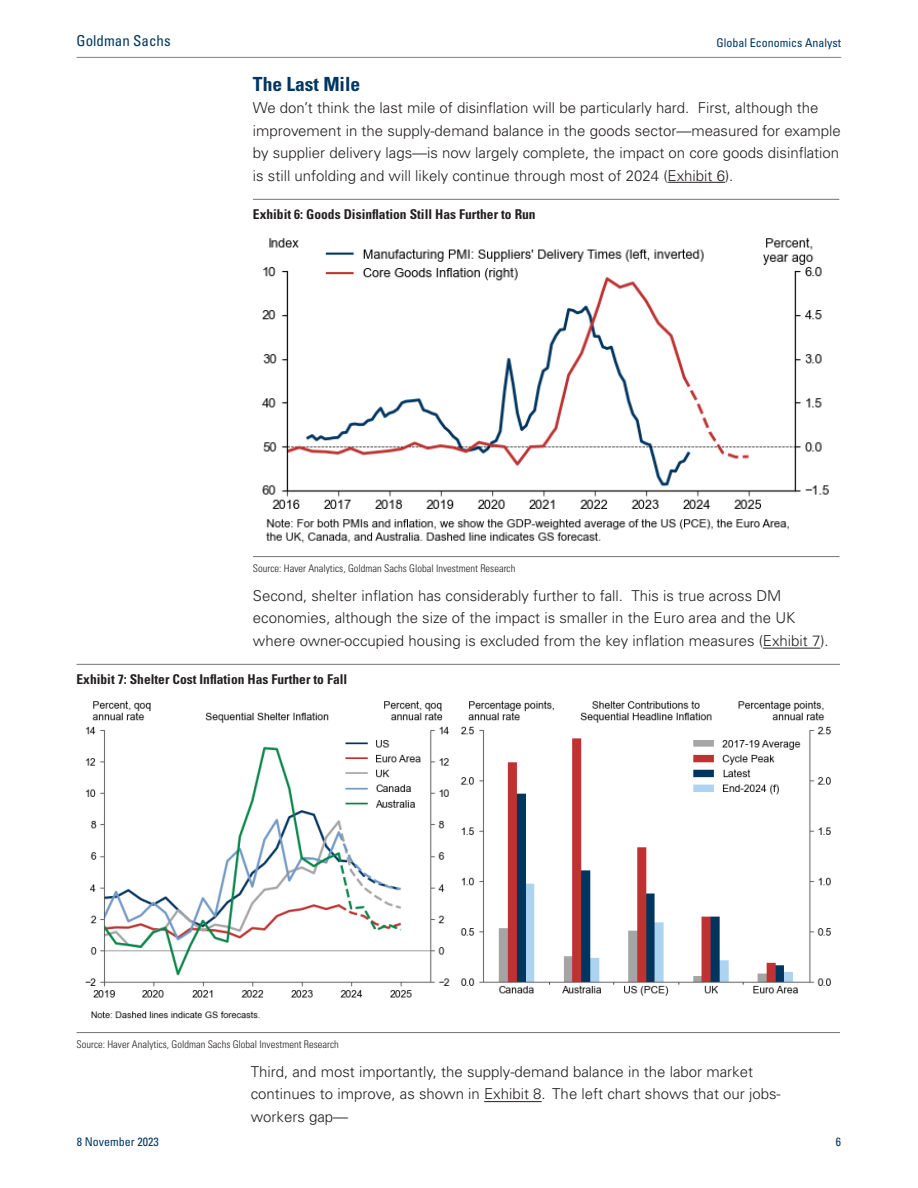
<style>
.page{position:relative;width:918px;height:1188px;background:#fff}
.page>*{position:absolute;margin:0;border:0;box-sizing:border-box;transform-origin:0 0}
.t1{font:700 condensed 19.5px "Univers LT Std";color:#003661}
.t2{font:300 15px/22.5px "Univers LT Std";color:#231f20}
.t3{font:condensed 15px "Univers LT Std";color:#003661}
.t4{font:700 condensed 13.5px "Univers LT Std";color:#231f20}
.t5{font:condensed 12px "Univers LT Std";color:#003661}
.t6{font:300 condensed 10.5px "Univers LT Std";color:#231f20}
</style>
<div class="page">
<hr style="left:668px;top:182px;width:57px;height:1px;background:#231f20">
<hr style="left:253px;top:199px;width:586px;height:1px;background:#737378">
<img style="left:262px;top:237px;width:567px;height:306px">
<hr style="left:253px;top:556px;width:586px;height:1px;background:#737378">
<hr style="left:77px;top:664px;width:763px;height:1px;background:#737378">
<img style="left:85px;top:700px;width:746px;height:319px">
<hr style="left:77px;top:1032px;width:763px;height:1px;background:#737378">
<hr style="left:77px;top:57px;width:764px;height:1px;background:#808285">
<hr style="left:763px;top:648px;width:57px;height:1px;background:#231f20">
<hr style="left:484px;top:1101px;width:58px;height:1px;background:#231f20">
<p class="t3" style="left:77px;top:35px;width:96px">Goldman Sachs</p>
<p class="t5" style="left:717px;top:38px;width:126px">Global Economics Analyst</p>
<p class="t1" style="left:253px;top:77px;width:109px">The Last Mile</p>
<p class="t2" style="left:253px;top:98px;width:589px">We don’t think the last mile of disinflation will be particularly hard. First, although the improvement in the supply-demand balance in the goods sector—measured for example by supplier delivery lags—is now largely complete, the impact on core goods disinflation is still unfolding and will likely continue through most of 2024 (Exhibit 6).</p>
<p class="t4" style="left:253px;top:209px;width:284px">Exhibit 6: Goods Disinflation Still Has Further to Run</p>
<p class="t6" style="left:253px;top:564px;width:264px">Source: Haver Analytics, Goldman Sachs Global Investment Research</p>
<p class="t2" style="left:253px;top:585px;width:577px">Second, shelter inflation has considerably further to fall. This is true across DM economies, although the size of the impact is smaller in the Euro area and the UK where owner-occupied housing is excluded from the key inflation measures (Exhibit 7).</p>
<p class="t4" style="left:77px;top:675px;width:272px">Exhibit 7: Shelter Cost Inflation Has Further to Fall</p>
<p class="t6" style="left:77px;top:1040px;width:264px">Source: Haver Analytics, Goldman Sachs Global Investment Research</p>
<p class="t2" style="left:251px;top:1061px;width:532px">Third, and most importantly, the supply-demand balance in the labor market continues to improve, as shown in Exhibit 8. The left chart shows that our jobs&shy;workers gap—</p>
<p class="t5" style="left:77px;top:1137px;width:83px">8 November 2023</p>
<p class="t5" style="left:836px;top:1137px;width:7px">6</p>
</div>
